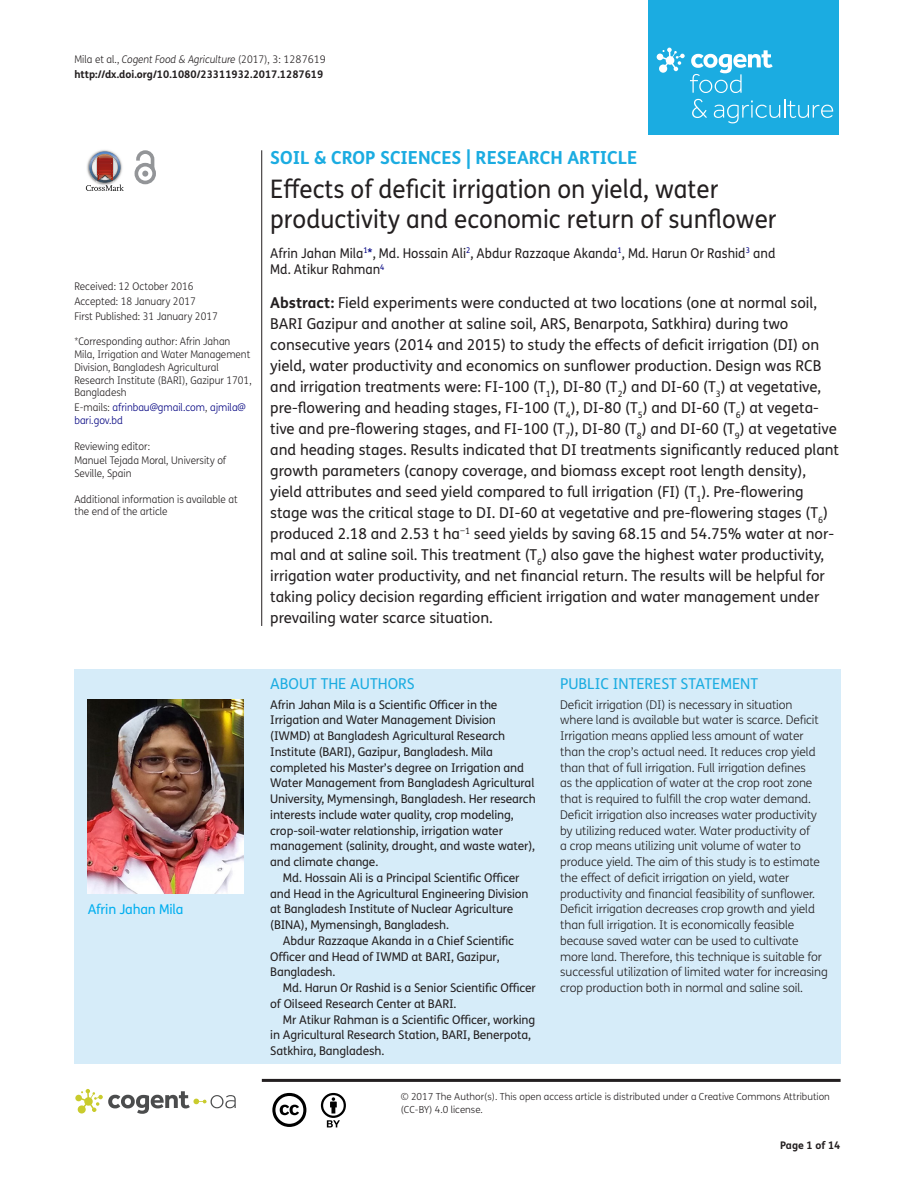
<style>
.page{position:relative;width:915px;height:1191px;background:#fff}
.page>*{position:absolute;margin:0;border:0;box-sizing:border-box;transform-origin:0 0}
.t1{font:25.5px/30px "FS Me Pro";color:#231f20;scale:.95 1}
.t2{font:700 18px "FS Me Pro";color:#1bace1}
.t3{font:15px/21px "FS Me Pro";color:#231f20}
.t4{font:15px "FS Me Pro";color:#1bace1}
.t5{font:13.5px/16.5px "FS Me Pro";color:#231f20;scale:.95 1}
.t6{font:13.5px "FS Me Pro";letter-spacing:-.01em;color:#00aeef}
.t7{font:12px/15.8px "FS Me Pro";letter-spacing:-.01em;color:#231f20}
.t8{font:300 12px/15.8px "FS Me Pro";letter-spacing:-.01em;color:#231f20}
.t9{font:300 10.5px/12.8px "FS Me Pro";color:#231f20;scale:.95 1}
.t10{font:700 10.5px/15px "FS Me Pro";color:#231f20}
.t11{font:300 10.5px/12.8px "FS Me Pro";color:#000080;scale:.95 1}
.t12{font:300 9.75px/12.8px "FS Me Pro";color:#231f20}
.s1{font-weight:300}
.s2{font-weight:300;font-style:italic}
.s3{color:#231f20}
.s4{color:#000080}
.s5{font-weight:700}
</style>
<div class="page">
<div style="left:648px;top:0;width:190px;height:134px;background:#1bace1"></div>
<svg style="left:656px;top:48px;width:116px;height:45px"></svg>
<svg style="left:692px;top:99px;width:15px;height:19px"></svg>
<svg style="left:713px;top:99px;width:119px;height:24px"></svg>
<div style="left:74px;top:669px;width:766px;height:394px;background:#d6ecf9"></div>
<svg style="left:86px;top:151px;width:38px;height:40px"></svg>
<svg style="left:134px;top:150px;width:22px;height:34px"></svg>
<hr style="left:261px;top:150px;width:1px;height:476px;background:#231f20">
<svg style="left:75px;top:1089px;width:161px;height:24px"></svg>
<svg style="left:272px;top:1093px;width:34px;height:34px"></svg>
<svg style="left:321px;top:1093px;width:25px;height:34px"></svg>
<hr style="left:262px;top:1078px;width:578px;height:3px;background:#231f20">
<img style="left:88px;top:700px;width:155px;height:193px">
<p class="t10" style="left:74px;top:51px;width:253px"><span class="s1">Mila et al.,</span> <span class="s2">Cogent Food &amp; Agriculture</span> <span class="s1">(2017), 3: 1287619 </span>http://dx.doi.org/10.1080/23311932.2017.1287619</p>
<p class="t9" style="left:74px;top:279px;width:152px;line-height:14.9px">Received: 12 October 2016<br>Accepted: 18 January 2017<br>First Published: 31 January 2017</p>
<p class="t9" style="left:74px;top:335px;width:188px">*Corresponding author: Afrin Jahan Mila, Irrigation and Water Management Division, Bangladesh Agricultural Research Institute (BARI), Gazipur 1701, Bangladesh</p>
<p class="t11" style="left:74px;top:401px;width:182px"><span class="s3">E-mails:</span> afrinbau@gmail.com<span class="s3">,</span> ajmila@ bari.gov.bd</p>
<p class="t9" style="left:74px;top:438px;width:161px;line-height:14.9px">Reviewing editor:<br>Manuel Tejada Moral, University of</p>
<p class="t9" style="left:74px;top:467px;width:61px">Seville, Spain</p>
<p class="t9" style="left:74px;top:492px;width:173px">Additional information is available at the end of the article</p>
<p class="t2" style="left:270px;top:143px;width:368px">SOIL &amp; CROP SCIENCES | RESEARCH ARTICLE</p>
<h1 class="t1" style="left:270px;top:174px;width:534px">Effects of deficit irrigation on yield, water productivity and economic return of sunflower</h1>
<p class="t5" style="left:270px;top:244px;width:533px">Afrin Jahan Mila<sup>1</sup><span class="s4">*</span>, Md. Hossain Ali<sup>2</sup>, Abdur Razzaque Akanda<sup>1</sup>, Md. Harun Or Rashid<sup>3</sup> and<br>Md. Atikur Rahman<sup>4</sup></p>
<p class="t3" style="left:270px;top:292px;width:570px"><span class="s5">Abstract:</span> Field experiments were conducted at two locations (one at normal soil, BARI Gazipur and another at saline soil, ARS, Benarpota, Satkhira) during two consecutive years (2014 and 2015) to study the effects of deficit irrigation (DI) on yield, water productivity and economics on sunflower production. Design was RCB and irrigation treatments were: FI-100 (T<sub>1</sub>), DI-80 (T<sub>2</sub>) and DI-60 (T<sub>3</sub>) at vegetative, pre-flowering and heading stages, FI-100 (T<sub>4</sub>), DI-80 (T<sub>5</sub>) and DI-60 (T<sub>6</sub>) at vegeta&shy;tive and pre-flowering stages, and FI-100 (T<sub>7</sub>), DI-80 (T<sub>8</sub>) and DI-60 (T<sub>9</sub>) at vegetative and heading stages. Results indicated that DI treatments significantly reduced plant growth parameters (canopy coverage, and biomass except root length density), yield attributes and seed yield compared to full irrigation (FI) (T<sub>1</sub>). Pre-flowering stage was the critical stage to DI. DI-60 at vegetative and pre-flowering stages (T<sub>6</sub>) produced 2.18 and 2.53 t ha<sup>−1</sup> seed yields by saving 68.15 and 54.75% water at nor&shy;mal and at saline soil. This treatment (T<sub>6</sub>) also gave the highest water productivity, irrigation water productivity, and net financial return. The results will be helpful for taking policy decision regarding efficient irrigation and water management under prevailing water scarce situation.</p>
<p class="t6" style="left:88px;top:900px;width:97px">Afrin Jahan Mila</p>
<p class="t4" style="left:270px;top:674px;width:146px">ABOUT THE AUTHORS</p>
<p class="t7" style="left:270px;top:696px;width:267px">Afrin Jahan Mila is a Scientific Officer in the Irrigation and Water Management Division (IWMD) at Bangladesh Agricultural Research Institute (BARI), Gazipur, Bangladesh. Mila completed his Master’s degree on Irrigation and Water Management from Bangladesh Agricultural University, Mymensingh, Bangladesh. Her research interests include water quality, crop modeling, crop-soil-water relationship, irrigation water management (salinity, drought, and waste water), and climate change.</p>
<p class="t7" style="left:270px;top:869px;width:260px;text-indent:13px">Md. Hossain Ali is a Principal Scientific Officer and Head in the Agricultural Engineering Division at Bangladesh Institute of Nuclear Agriculture (BINA), Mymensingh, Bangladesh.</p>
<p class="t7" style="left:270px;top:932px;width:245px;text-indent:13px">Abdur Razzaque Akanda in a Chief Scientific<br>Officer and Head of IWMD at BARI, Gazipur,<br>Bangladesh.</p>
<p class="t7" style="left:270px;top:980px;width:267px;text-indent:13px">Md. Harun Or Rashid is a Senior Scientific Officer of Oilseed Research Center at BARI.</p>
<p class="t7" style="left:270px;top:1011px;width:266px;text-indent:13px">Mr Atikur Rahman is a Scientific Officer, working in Agricultural Research Station, BARI, Benerpota,<br>Satkhira, Bangladesh.</p>
<p class="t4" style="left:560px;top:674px;width:199px">PUBLIC INTEREST STATEMENT</p>
<p class="t8" style="left:560px;top:696px;width:269px">Deficit irrigation (DI) is necessary in situation where land is available but water is scarce. Deficit Irrigation means applied less amount of water than the crop’s actual need. It reduces crop yield than that of full irrigation. Full irrigation defines<br>as the application of water at the crop root zone that is required to fulfill the crop water demand.<br>Deficit irrigation also increases water productivity by utilizing reduced water. Water productivity of<br>a crop means utilizing unit volume of water to produce yield. The aim of this study is to estimate the effect of deficit irrigation on yield, water productivity and financial feasibility of sunflower.<br>Deficit irrigation decreases crop growth and yield than full irrigation. It is economically feasible because saved water can be used to cultivate more land. Therefore, this technique is suitable for successful utilization of limited water for increasing crop production both in normal and saline soil.</p>
<p class="t12" style="left:400px;top:1090px;width:430px">© 2017 The Author(s). This open access article is distributed under a Creative Commons Attribution (CC-BY) 4.0 license.</p>
<p class="t10" style="left:780px;top:1137px;width:62px">Page 1 of 14</p>
</div>
